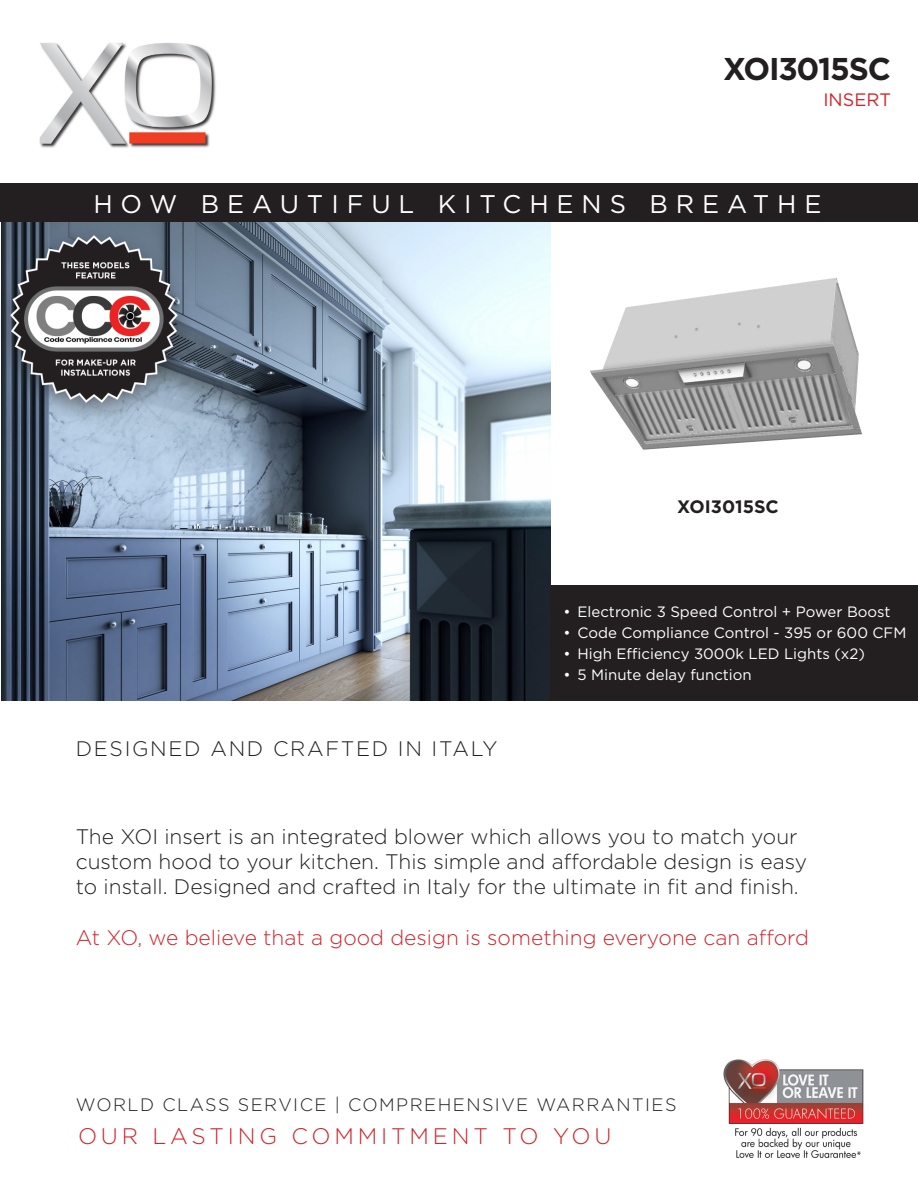
<style>
.page{position:relative;width:918px;height:1188px;background:#fff}
.page>*{position:absolute;margin:0;border:0;box-sizing:border-box;transform-origin:0 0}
.t1{font:700 31.5px "Gotham";letter-spacing:-.04em;color:#231f20}
.t2{font:25.5px "Gotham";letter-spacing:.31em;color:#fff}
.t3{font:300 22.5px "Gotham";letter-spacing:.17em;color:#d1232a}
.t4{font:300 21px/25.2px "Gotham";color:#231f20}
.t5{font:300 21px "Gotham";color:#d1232a}
.t6{font:300 21px "Gotham";letter-spacing:.08em;color:#231f20}
.t7{font:300 18px "Gotham";letter-spacing:.08em;color:#231f20}
.t8{font:700 18px "Gotham";color:#231f20}
.t9{font:18px "Gotham";color:#d1232a}
.t10{font:15px "Gotham";color:#fff}
</style>
<div class="page">
<img style="left:39px;top:42px;width:177px;height:106px">
<img style="left:2px;top:222px;width:548px;height:478px">
<div style="left:550px;top:585px;width:368px;height:115px;background:#231f20"></div>
<img style="left:723px;top:1059px;width:141px;height:99px">
<div style="left:0;top:225px;width:195px;height:202px;background:#231f20;opacity:.5"></div>
<img style="left:0;top:225px;width:188px;height:187px">
<div style="left:0;top:183px;width:918px;height:39px;background:#231f20"></div>
<img style="left:590px;top:277px;width:272px;height:173px">
<p class="t1" style="left:723px;top:48px;width:169px">XOI3015SC</p>
<p class="t9" style="left:823px;top:88px;width:69px">INSERT</p>
<p class="t2" style="left:93px;top:187px;width:730px">HOW BEAUTIFUL KITCHENS BREATHE</p>
<p class="t8" style="left:677px;top:495px;width:103px">XOI3015SC</p>
<p class="t6" style="left:76px;top:736px;width:423px">DESIGNED AND CRAFTED IN ITALY</p>
<p class="t10" style="left:563px;top:602px;width:329px">• Electronic 3 Speed Control + Power Boost</p>
<p class="t10" style="left:563px;top:623px;width:345px">• Code Compliance Control - 395 or 600 CFM</p>
<p class="t10" style="left:563px;top:644px;width:303px">• High Efficiency 3000k LED Lights (x2)</p>
<p class="t10" style="left:563px;top:665px;width:190px">• 5 Minute delay function</p>
<p class="t4" style="left:76px;top:823px;width:733px">The XOI insert is an integrated blower which allows you to match your custom hood to your kitchen. This simple and affordable design is easy to install. Designed and crafted in Italy for the ultimate in fit and finish.</p>
<p class="t5" style="left:76px;top:924px;width:735px">At XO, we believe that a good design is something everyone can afford</p>
<p class="t7" style="left:76px;top:1093px;width:602px">WORLD CLASS SERVICE | COMPREHENSIVE WARRANTIES</p>
<p class="t3" style="left:78px;top:1122px;width:535px">OUR LASTING COMMITMENT TO YOU</p>
</div>
